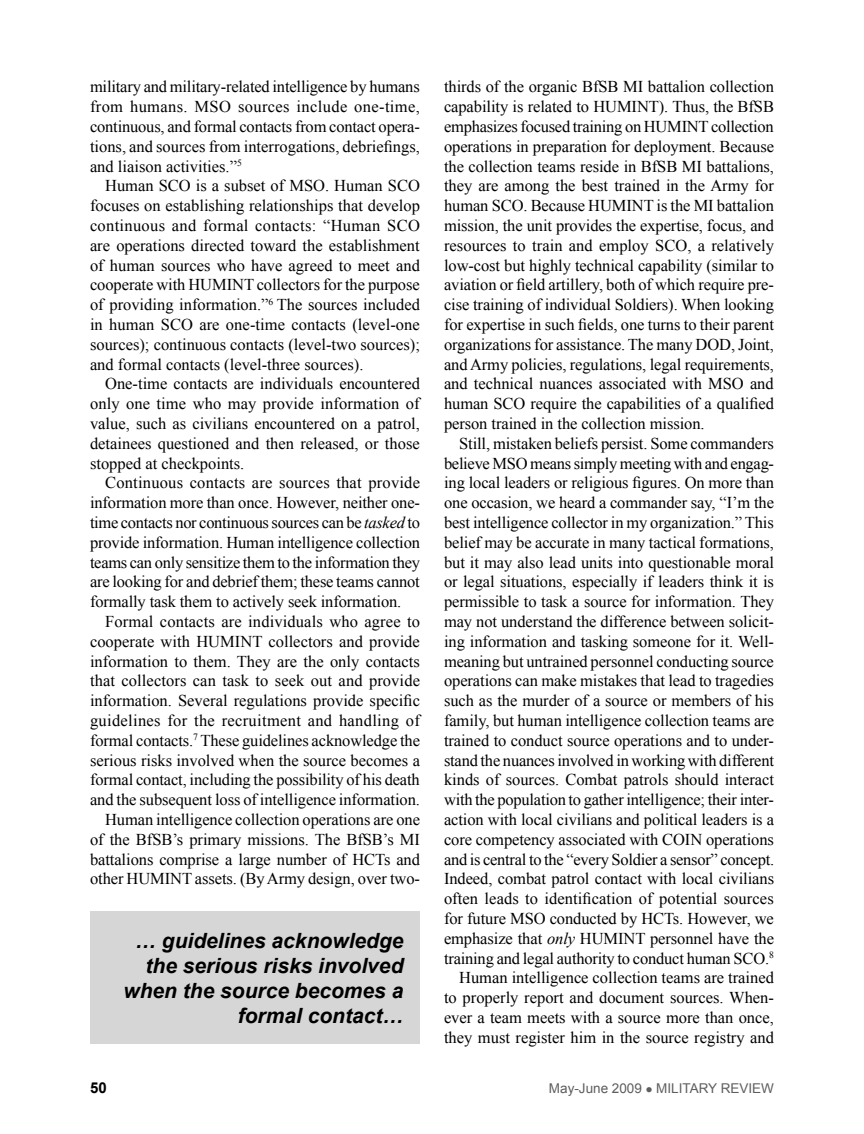
<style>
.page{position:relative;width:864px;height:1134px;background:#fff}
.page>*{position:absolute;margin:0;border:0;box-sizing:border-box;transform-origin:0 0}
.fob{font:italic 700 21px/25.2px "Arial";color:#000;text-align:right}
.fob-2{font:16.5px/19.8px "Times New Roman";letter-spacing:-.005em;color:#000;text-align:justify}
.subhead{font:700 15px "Arial";color:#000}
.subhead-2{font:13.5px "Arial";color:#5e5e5f}
.s1{font-style:italic}
</style>
<div class="page">
<div style="left:90px;top:912px;width:330px;height:132px;background:#d6d6d7"></div>
<p class="fob-2" style="left:90px;top:77px;width:332px">military and military-related intelligence by humans from humans. MSO sources include one-time, continuous, and formal contacts from contact opera&shy;tions, and sources from interrogations, debriefings, and liaison activities.”<sup>5</sup></p>
<p class="fob-2" style="left:90px;top:176px;width:332px;text-indent:15px">Human SCO is a subset of MSO. Human SCO focuses on establishing relationships that develop continuous and formal contacts: “Human SCO are operations directed toward the establishment of human sources who have agreed to meet and cooperate with HUMINT collectors for the purpose of providing information.”<sup>6</sup> The sources included in human SCO are one-time contacts (level-one sources); continuous contacts (level-two sources); and formal contacts (level-three sources).</p>
<p class="fob-2" style="left:90px;top:374px;width:332px;text-indent:15px">One-time contacts are individuals encountered only one time who may provide information of value, such as civilians encountered on a patrol, detainees questioned and then released, or those stopped at checkpoints.</p>
<p class="fob-2" style="left:90px;top:473px;width:332px;text-indent:15px">Continuous contacts are sources that provide information more than once. However, neither one&shy;time contacts nor continuous sources can be <span class="s1">tasked</span> to provide information. Human intelligence collection teams can only sensitize them to the information they are looking for and debrief them; these teams cannot formally task them to actively seek information.</p>
<p class="fob-2" style="left:90px;top:611px;width:332px;text-indent:15px">Formal contacts are individuals who agree to cooperate with HUMINT collectors and provide information to them. They are the only contacts that collectors can task to seek out and provide information. Several regulations provide specific guidelines for the recruitment and handling of formal contacts.<sup>7</sup> These guidelines acknowledge the serious risks involved when the source becomes a formal contact, including the possibility of his death and the subsequent loss of intelligence information.</p>
<p class="fob-2" style="left:90px;top:809px;width:332px;text-indent:15px">Human intelligence collection operations are one of the BfSB’s primary missions. The BfSB’s MI battalions comprise a large number of HCTs and other HUMINT assets. (By Army design, over two-</p>
<p class="fob" style="left:123px;top:929px;width:282px">… guidelines acknowledge the serious risks involved when the source becomes a formal contact…</p>
<p class="fob-2" style="left:444px;top:77px;width:332px">thirds of the organic BfSB MI battalion collection capability is related to HUMINT). Thus, the BfSB emphasizes focused training on HUMINT collection operations in preparation for deployment. Because the collection teams reside in BfSB MI battalions, they are among the best trained in the Army for human SCO. Because HUMINT is the MI battalion mission, the unit provides the expertise, focus, and resources to train and employ SCO, a relatively low-cost but highly technical capability (similar to aviation or field artillery, both of which require pre&shy;cise training of individual Soldiers). When looking for expertise in such fields, one turns to their parent organizations for assistance. The many DOD, Joint, and Army policies, regulations, legal requirements, and technical nuances associated with MSO and human SCO require the capabilities of a qualified person trained in the collection mission.</p>
<p class="fob-2" style="left:444px;top:433px;width:332px;text-indent:15px">Still, mistaken beliefs persist. Some commanders believe MSO means simply meeting with and engag&shy;ing local leaders or religious figures. On more than one occasion, we heard a commander say, “I’m the best intelligence collector in my organization.” This belief may be accurate in many tactical formations, but it may also lead units into questionable moral or legal situations, especially if leaders think it is permissible to task a source for information. They may not understand the difference between solicit&shy;ing information and tasking someone for it. Well&shy;meaning but untrained personnel conducting source operations can make mistakes that lead to tragedies such as the murder of a source or members of his family, but human intelligence collection teams are trained to conduct source operations and to under&shy;stand the nuances involved in working with different kinds of sources. Combat patrols should interact with the population to gather intelligence; their inter&shy;action with local civilians and political leaders is a core competency associated with COIN operations and is central to the “every Soldier a sensor” concept.<br>Indeed, combat patrol contact with local civilians often leads to identification of potential sources for future MSO conducted by HCTs. However, we emphasize that <span class="s1">only</span> HUMINT personnel have the training and legal authority to conduct human SCO.<sup>8</sup></p>
<p class="fob-2" style="left:444px;top:968px;width:332px;text-indent:15px">Human intelligence collection teams are trained to properly report and document sources. When&shy;ever a team meets with a source more than once, they must register him in the source registry and</p>
<p class="subhead" style="left:90px;top:1078px;width:18px">50</p>
<p class="subhead-2" style="left:549px;top:1080px;width:227px">May-June 2009 ● MILITARY REVIEW</p>
</div>
